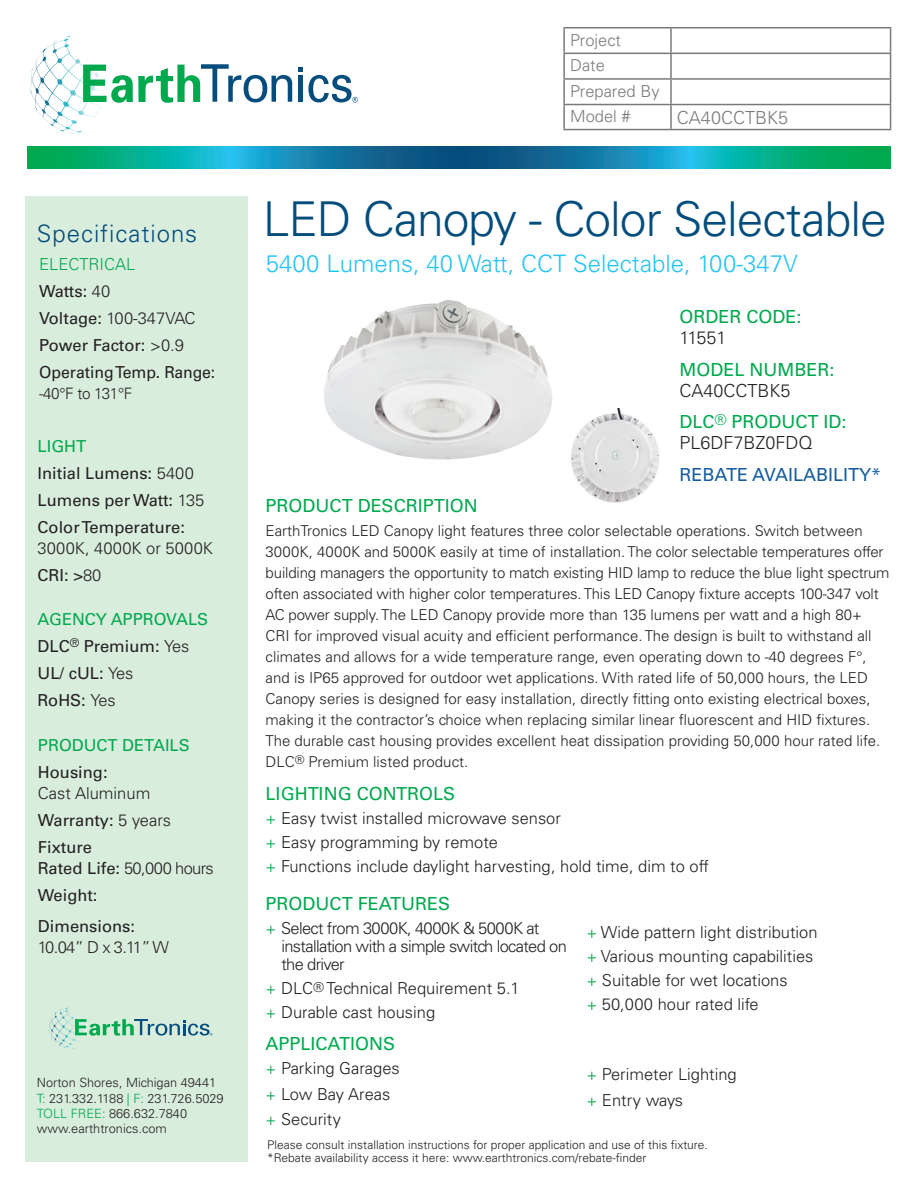
<style>
.page{position:relative;width:918px;height:1188px;background:#fff}
.page>*{position:absolute;margin:0;border:0;box-sizing:border-box;transform-origin:0 0}
.t1{font:300 48px "Univers LT Std";letter-spacing:-.02em;color:#034d7c}
.t2{font:300 24px "Univers LT Std";color:#27c3f3}
.t3{font:300 24px "Univers LT Std";letter-spacing:.04em;color:#034d7c}
.t4{font:18px "Univers LT Std";color:#00a84e}
.t5{font:300 18px "Univers LT Std";color:#231f20}
.t6{font:18px "Univers LT Std";color:#175d9e}
.t7{font:300 16.5px/25.7px "Univers LT Std";color:#231f20}
.t8{font:16.5px/27px "Univers LT Std";color:#231f20}
.t9{font:300 16.5px/18px "Univers LT Std";letter-spacing:-.04em;color:#231f20}
.t10{font:16.5px/27px "Univers LT Std";color:#00a84e}
.t11{font:300 15.75px "Univers LT Std";letter-spacing:-.02em;color:#231f20}
.t12{font:300 15px/21px "Univers LT Std";color:#231f20}
.t13{font:300 12.75px/15.3px "Univers LT Std";color:#231f20}
.t14{font:300 12px "Univers LT Std";color:#231f20}
.s1{font-weight:300;color:#00a84e}
.s2{font-weight:300}
.s3{color:#00a84e}
.s4{color:#231f20}
.s5{font-weight:400}
.s6{font-weight:400;font-size:13.5px}
</style>
<div class="page">
<div style="left:25px;top:197px;width:223px;height:965px;background:#d9eddd"></div>
<svg style="left:27px;top:146px;width:864px;height:22px;background:#0d9298"></svg>
<svg style="left:49px;top:1007px;width:19px;height:23px"></svg>
<svg style="left:75px;top:1019px;width:138px;height:17px"></svg>
<svg style="left:31px;top:36px;width:39px;height:53px"></svg>
<svg style="left:83px;top:64px;width:209px;height:39px"></svg>
<svg style="left:298px;top:67px;width:60px;height:36px"></svg>
<hr style="left:563px;top:27px;width:108px;height:2px;background:#231f20">
<hr style="left:563px;top:28px;width:2px;height:25px;background:#231f20">
<hr style="left:671px;top:27px;width:220px;height:2px;background:#231f20">
<hr style="left:670px;top:28px;width:2px;height:25px;background:#231f20">
<hr style="left:563px;top:53px;width:108px;height:1px;background:#231f20">
<hr style="left:563px;top:54px;width:2px;height:24px;background:#231f20">
<hr style="left:671px;top:53px;width:220px;height:1px;background:#231f20">
<hr style="left:670px;top:54px;width:2px;height:24px;background:#231f20">
<hr style="left:563px;top:78px;width:108px;height:2px;background:#231f20">
<hr style="left:563px;top:80px;width:2px;height:24px;background:#231f20">
<hr style="left:671px;top:78px;width:220px;height:2px;background:#231f20">
<hr style="left:670px;top:80px;width:2px;height:24px;background:#231f20">
<hr style="left:563px;top:104px;width:108px;height:1px;background:#231f20">
<hr style="left:563px;top:105px;width:2px;height:24px;background:#231f20">
<hr style="left:671px;top:104px;width:220px;height:1px;background:#231f20">
<hr style="left:670px;top:105px;width:2px;height:24px;background:#231f20">
<svg style="left:890px;top:28px;width:1px;height:101px"></svg>
<hr style="left:563px;top:129px;width:108px;height:1px;background:#231f20">
<hr style="left:671px;top:129px;width:220px;height:1px;background:#231f20">
<img style="left:324px;top:300px;width:229px;height:160px">
<img style="left:571px;top:407px;width:89px;height:96px">
<p class="t3" style="left:37px;top:219px;width:162px">Specifications</p>
<p class="t8" style="left:39px;top:251px;width:158px"><span class="s1">ELECTRICAL<br></span>Watts: <span class="s2">40<br></span>Voltage: <span class="s2">100-347VAC</span></p>
<p class="t8" style="left:39px;top:332px;width:178px">Power Factor: <span class="s2">&gt;0.9<br></span>Operating Temp. Range:</p>
<p class="t11" style="left:39px;top:384px;width:95px">-40°F to 131°F</p>
<p class="t8" style="left:38px;top:433px;width:168px"><span class="s3">LIGHT<br></span>Initial Lumens: <span class="s2">5400<br></span>Lumens per Watt: <span class="s2">135</span></p>
<p class="t8" style="left:38px;top:514px;width:149px">Color Temperature:</p>
<p class="t7" style="left:38px;top:535px;width:177px">3000K, 4000K or 5000K</p>
<p class="t8" style="left:38px;top:562px;width:65px">CRI: &gt;<span class="s2">80</span></p>
<p class="t8" style="left:38px;top:606px;width:172px"><span class="s3">AGENCY APPROVALS<br></span>DLC<sup>®</sup> Premium: <span class="s2">Yes<br></span>UL/ cUL: <span class="s2">Yes</span></p>
<p class="t8" style="left:38px;top:687px;width:80px">RoHS: <span class="s2">Yes</span></p>
<p class="t10" style="left:38px;top:732px;width:153px">PRODUCT DETAILS<br><span class="s4">Housing:</span></p>
<p class="t7" style="left:38px;top:779px;width:135px;line-height:27px">Cast Aluminum<br><span class="s5">Warranty:</span> 5 years</p>
<p class="t8" style="left:38px;top:834px;width:56px">Fixture</p>
<p class="t9" style="left:38px;top:859px;width:177px"><span class="s5">Rated Life:</span> 50,000 hours</p>
<p class="t8" style="left:38px;top:882px;width:61px">Weight:</p>
<p class="t8" style="left:38px;top:913px;width:99px">Dimensions:</p>
<p class="t7" style="left:38px;top:935px;width:133px">10.04” D x 3.11” W</p>
<p class="t13" style="left:37px;top:1075px;width:188px">Norton Shores, Michigan 49441<br><span class="s3">T:</span> 231.332.1188 <span class="s3">| F:</span> 231.726.5029<br><span class="s3">TOLL FREE:</span> 866.632.7840 www.earthtronics.com</p>
<p class="t7" style="left:570px;top:27px;width:91px">Project<br>Date<br>Prepared By<br>Model #</p>
<p class="t5" style="left:677px;top:106px;width:113px">CA40CCTBK5</p>
<p class="t1" style="left:263px;top:190px;width:625px">LED Canopy - Color Selectable</p>
<p class="t2" style="left:266px;top:249px;width:533px">5400 Lumens, 40 Watt, CCT Selectable, 100-347V</p>
<p class="t4" style="left:680px;top:306px;width:124px">ORDER CODE:</p>
<p class="t5" style="left:680px;top:327px;width:49px">11551</p>
<p class="t4" style="left:680px;top:359px;width:157px">MODEL NUMBER:</p>
<p class="t5" style="left:680px;top:380px;width:113px">CA40CCTBK5</p>
<p class="t4" style="left:680px;top:411px;width:169px">DLC<sup>®</sup> PRODUCT ID:</p>
<p class="t5" style="left:680px;top:432px;width:135px">PL6DF7BZ0FDQ</p>
<p class="t6" style="left:680px;top:464px;width:203px">REBATE AVAILABILITY*</p>
<p class="t4" style="left:266px;top:495px;width:214px">PRODUCT DESCRIPTION</p>
<p class="t12" style="left:266px;top:520px;width:625px">EarthTronics LED Canopy light features three color selectable operations. Switch between 3000K, 4000K and 5000K easily at time of installation. The color selectable temperatures offer building managers the opportunity to match existing HID lamp to reduce the blue light spectrum often associated with higher color temperatures. This LED Canopy fixture accepts 100-347 volt AC power supply. The LED Canopy provide more than 135 lumens per watt and a high 80+ CRI for improved visual acuity and efficient performance. The design is built to withstand all climates and allows for a wide temperature range, even operating down to -40 degrees F°, and is IP65 approved for outdoor wet applications. With rated life of 50,000 hours, the LED Canopy series is designed for easy installation, directly fitting onto existing electrical boxes, making it the contractor’s choice when replacing similar linear fluorescent and HID fixtures.<br>The durable cast housing provides excellent heat dissipation providing 50,000 hour rated life.<br>DLC<sup>®</sup> Premium listed product.</p>
<p class="t4" style="left:266px;top:783px;width:191px">LIGHTING CONTROLS</p>
<p class="t7" style="left:266px;top:805px;width:297px"><span class="s3">+</span> Easy twist installed microwave sensor</p>
<p class="t7" style="left:266px;top:829px;width:234px"><span class="s3">+</span> Easy programming by remote</p>
<p class="t7" style="left:266px;top:853px;width:445px"><span class="s3">+</span> Functions include daylight harvesting, hold time, dim to off</p>
<p class="t4" style="left:266px;top:893px;width:186px">PRODUCT FEATURES</p>
<p class="t9" style="left:281px;top:919px;width:287px;text-indent:-16px"><span class="s3">+</span> Select from 3000K, 4000K &amp; 5000K at installation with a simple switch located on the driver</p>
<p class="t7" style="left:266px;top:975px;width:256px"><span class="s3">+</span> DLC<span class="s6">®</span> Technical Requirement 5.1</p>
<p class="t7" style="left:266px;top:999px;width:171px"><span class="s3">+</span> Durable cast housing</p>
<p class="t7" style="left:586px;top:919px;width:233px"><span class="s3">+</span> Wide pattern light distribution</p>
<p class="t7" style="left:586px;top:943px;width:228px"><span class="s3">+</span> Various mounting capabilities</p>
<p class="t7" style="left:586px;top:967px;width:203px"><span class="s3">+</span> Suitable for wet locations</p>
<p class="t7" style="left:586px;top:991px;width:174px"><span class="s3">+</span> 50,000 hour rated life</p>
<p class="t4" style="left:266px;top:1033px;width:131px">APPLICATIONS</p>
<p class="t7" style="left:266px;top:1056px;width:136px"><span class="s3">+</span> Parking Garages <span class="s3">+</span> Low Bay Areas <span class="s3">+</span> Security</p>
<p class="t7" style="left:586px;top:1062px;width:152px"><span class="s3">+</span> Perimeter Lighting</p>
<p class="t7" style="left:586px;top:1087px;width:98px"><span class="s3">+</span> Entry ways</p>
<p class="t14" style="left:267px;top:1137px;width:442px">Please consult installation instructions for proper application and use of this fixture.</p>
<p class="t14" style="left:267px;top:1151px;width:381px">*Rebate availability access it here: www.earthtronics.com/rebate-finder</p>
</div>
